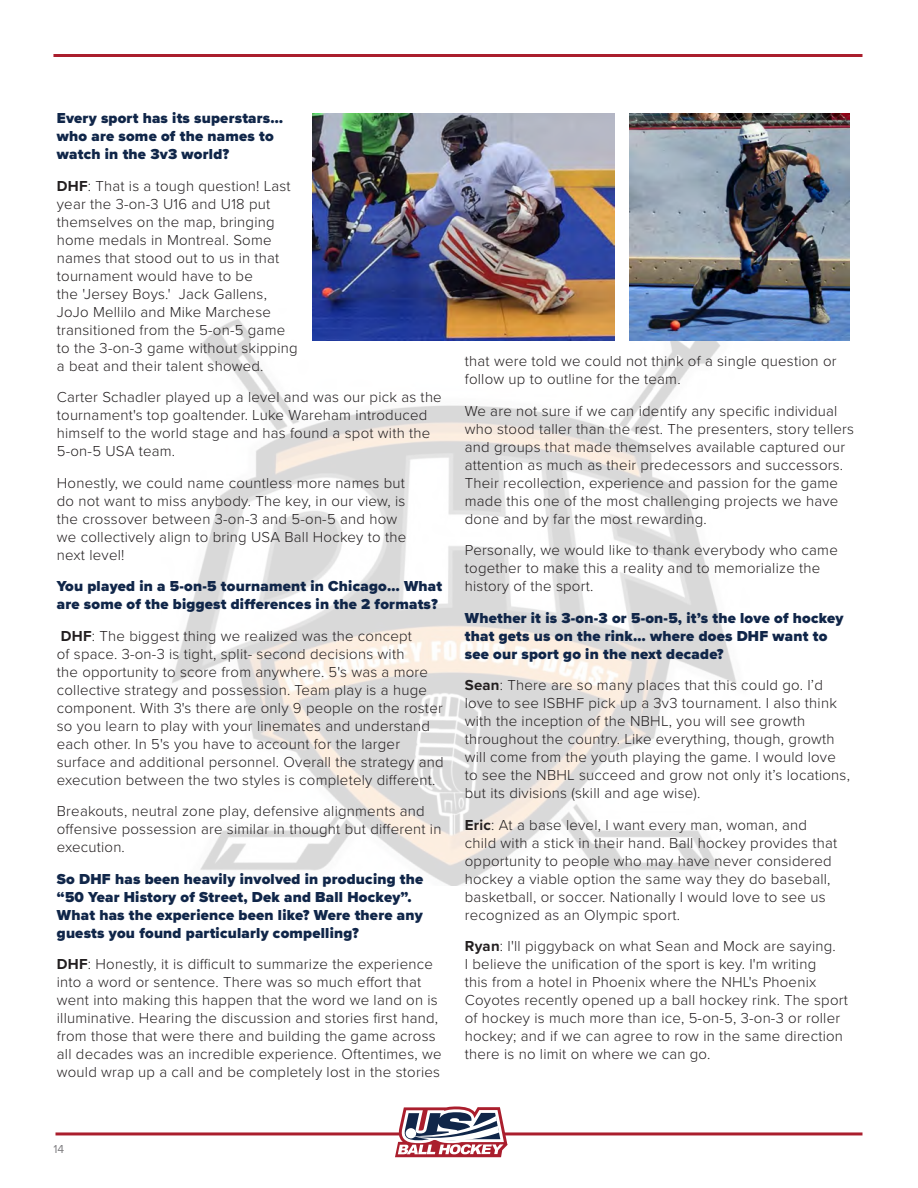
<style>
.page{position:relative;width:918px;height:1188px;background:#fff}
.page>*{position:absolute;margin:0;border:0;box-sizing:border-box;transform-origin:0 0}
.Body_Copy{font:300 15px/18px "Proxima Nova";letter-spacing:.015em;color:#231f20}
.Body_Copy-2{font:900 15px/18px "Proxima Nova";letter-spacing:.015em;color:#102649}
.t1{font:12px "Proxima Nova";color:#7f7e81}
.s1{font-weight:700}
</style>
<div class="page">
<hr style="left:56px;top:1132px;width:806px;height:3px;background:#aa1e2d">
<svg style="left:395px;top:1107px;width:112px;height:50px"></svg>
<hr style="left:53px;top:54px;width:809px;height:3px;background:#aa1e2d">
<img style="left:172px;top:319px;width:577px;height:567px">
<img style="left:312px;top:113px;width:303px;height:227px">
<img style="left:629px;top:114px;width:221px;height:226px">
<p class="Body_Copy-2" style="left:57px;top:109px;width:228px">Every sport has its superstars… who are some of the names to watch in the 3v3 world?</p>
<p class="Body_Copy" style="left:57px;top:176px;width:242px"><span class="s1">DHF</span>: That is a tough question! Last year the 3-on-3 U16 and U18 put themselves on the map, bringing home medals in Montreal. Some names that stood out to us in that tournament would have to be<br>the 'Jersey Boys.' Jack Gallens,<br>JoJo Mellilo and Mike Marchese transitioned from the 5-on-5 game to the 3-on-3 game without skipping a beat and their talent showed.</p>
<p class="Body_Copy" style="left:57px;top:387px;width:386px">Carter Schadler played up a level and was our pick as the tournament's top goaltender. Luke Wareham introduced himself to the world stage and has found a spot with the 5-on-5 USA team.</p>
<p class="Body_Copy" style="left:57px;top:473px;width:351px">Honestly, we could name countless more names but do not want to miss anybody. The key, in our view, is the crossover between 3-on-3 and 5-on-5 and how we collectively align to bring USA Ball Hockey to the next level!</p>
<p class="Body_Copy-2" style="left:57px;top:577px;width:387px">You played in a 5-on-5 tournament in Chicago… What are some of the biggest differences in the 2 formats?</p>
<p class="Body_Copy" style="left:57px;top:626px;width:388px"><span class="s1">DHF</span>: The biggest thing we realized was the concept<br>of space. 3-on-3 is tight, split- second decisions with<br>the opportunity to score from anywhere. 5's was a more collective strategy and possession. Team play is a huge component. With 3's there are only 9 people on the roster so you learn to play with your linemates and understand each other. In 5's you have to account for the larger surface and additional personnel. Overall the strategy and execution between the two styles is completely different.</p>
<p class="Body_Copy" style="left:57px;top:801px;width:386px">Breakouts, neutral zone play, defensive alignments and offensive possession are similar in thought but different in execution.</p>
<p class="Body_Copy-2" style="left:57px;top:869px;width:368px">So DHF has been heavily involved in producing the “50 Year History of Street, Dek and Ball Hockey”.<br>What has the experience been like? Were there any guests you found particularly compelling?</p>
<p class="Body_Copy" style="left:57px;top:954px;width:386px"><span class="s1">DHF</span>: Honestly, it is difficult to summarize the experience into a word or sentence. There was so much effort that went into making this happen that the word we land on is illuminative. Hearing the discussion and stories first hand, from those that were there and building the game across all decades was an incredible experience. Oftentimes, we would wrap up a call and be completely lost in the stories</p>
<p class="Body_Copy" style="left:465px;top:351px;width:373px">that were told we could not think of a single question or follow up to outline for the team.</p>
<p class="Body_Copy" style="left:465px;top:401px;width:391px">We are not sure if we can identify any specific individual who stood taller than the rest. The presenters, story tellers and groups that made themselves available captured our attention as much as their predecessors and successors.<br>Their recollection, experience and passion for the game made this one of the most challenging projects we have done and by far the most rewarding.</p>
<p class="Body_Copy" style="left:465px;top:540px;width:375px">Personally, we would like to thank everybody who came together to make this a reality and to memorialize the history of the sport.</p>
<p class="Body_Copy-2" style="left:465px;top:608px;width:380px">Whether it is 3-on-3 or 5-on-5, it’s the love of hockey that gets us on the rink… where does DHF want to see our sport go in the next decade?</p>
<p class="Body_Copy" style="left:465px;top:675px;width:387px"><span class="s1">Sean</span>: There are so many places that this could go. I’d love to see ISBHF pick up a 3v3 tournament. I also think with the inception of the NBHL, you will see growth throughout the country. Like everything, though, growth will come from the youth playing the game. I would love to see the NBHL succeed and grow not only it’s locations, but its divisions (skill and age wise).</p>
<p class="Body_Copy" style="left:465px;top:815px;width:374px"><span class="s1">Eric</span>: At a base level, I want every man, woman, and child with a stick in their hand. Ball hockey provides that opportunity to people who may have never considered hockey a viable option the same way they do baseball, basketball, or soccer. Nationally I would love to see us recognized as an Olympic sport.</p>
<p class="Body_Copy" style="left:465px;top:936px;width:385px"><span class="s1">Ryan</span>: I'll piggyback on what Sean and Mock are saying.<br>I believe the unification of the sport is key. I'm writing<br>this from a hotel in Phoenix where the NHL's Phoenix Coyotes recently opened up a ball hockey rink. The sport of hockey is much more than ice, 5-on-5, 3-on-3 or roller hockey; and if we can agree to row in the same direction there is no limit on where we can go.</p>
<p class="t1" style="left:53px;top:1140px;width:12px">14</p>
</div>
